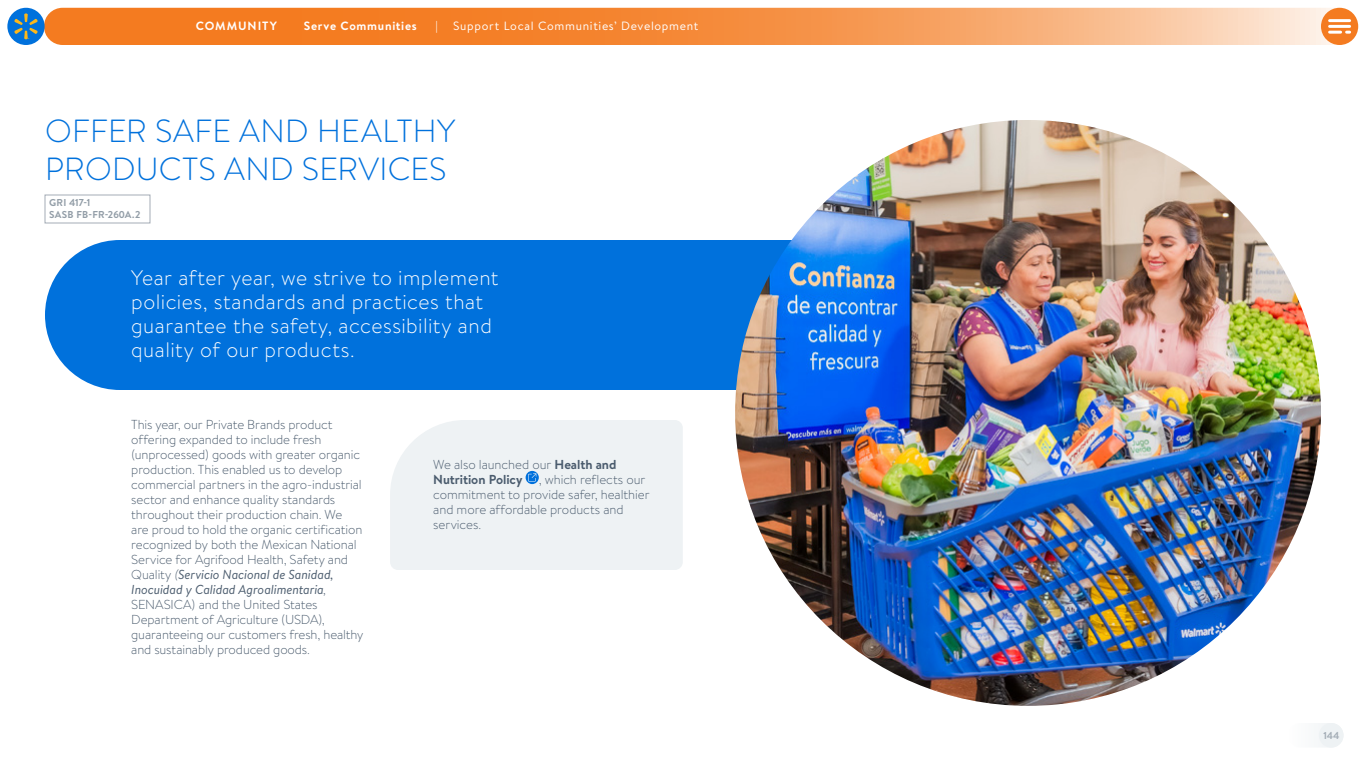
<style>
.page{position:relative;width:1366px;height:768px;background:#fff}
.page>*{position:absolute;margin:0;border:0;box-sizing:border-box;transform-origin:0 0}
.t1{font:300 32px/38px "Bogle";letter-spacing:.01em;color:#0071dc}
.t2{font:300 21px/24px "Bogle";letter-spacing:.02em;color:#fff}
.t3{font:300 13px/15px "Bogle";letter-spacing:-.01em;color:#4a5b6d}
.t4{font:700 13px/15px "Bogle";letter-spacing:-.005em;color:#4a5b6d}
.t5{font:12px "Bogle";letter-spacing:.06em;color:#fff}
.t6{font:700 12px "Bogle";letter-spacing:.06em;color:#fff}
.t7{font:700 10px/12px "Bogle";letter-spacing:.02em;color:#929da7}
.t8{font:700 10px "Bogle";color:#a4adb6}
.s1{font-style:italic}
.s2{font-weight:400;font-style:italic}
.s3{font-weight:300}
</style>
<div class="page">
<div style="left:45px;top:240px;width:746px;height:150px;background:#0071dc"></div>
<img style="left:735px;top:120px;width:586px;height:586px;border-radius:293px">
<div style="left:390px;top:420px;width:293px;height:150px;background:#eef2f4"></div>
<svg style="left:526px;top:471px;width:13px;height:13px"></svg>
<svg style="left:528px;top:473px;width:8px;height:9px"></svg>
<div style="left:45px;top:195px;width:105px;height:28px;border:1px solid #a4adb6"></div>
<div style="left:1288px;top:723px;width:56px;height:25px;background:#f9fafb;border-radius:12px"></div>
<div style="left:1319px;top:723px;width:25px;height:25px;background:#eef2f4;border-radius:50%"></div>
<svg style="left:44px;top:8px;width:1312px;height:37px;background:#f69751"></svg>
<svg style="left:1321px;top:8px;width:37px;height:37px"></svg>
<hr style="left:1330px;top:19px;width:20px;height:3px;background:#fff">
<hr style="left:1330px;top:25px;width:20px;height:3px;background:#fff">
<svg style="left:1330px;top:31px;width:11px;height:3px"></svg>
<div style="left:7px;top:8px;width:38px;height:37px;background:#0071dc;border-radius:50%"></div>
<svg style="left:14px;top:13px;width:24px;height:26px"></svg>
<p class="t6" style="left:196px;top:17px;width:83px">COMMUNITY</p>
<p class="t6" style="left:304px;top:17px;width:115px">Serve Communities</p>
<p class="t5" style="left:436px;top:17px;width:4px">|</p>
<p class="t5" style="left:453px;top:17px;width:247px">Support Local Communities’ Development</p>
<h1 class="t1" style="left:45px;top:111px;width:412px">OFFER SAFE AND HEALTHY<br>PRODUCTS AND SERVICES</h1>
<p class="t7" style="left:49px;top:196px;width:93px">GRI 417-1<br>SASB FB-FR-260A.2</p>
<h2 class="t2" style="left:131px;top:265px;width:369px">Year after year, we strive to implement policies, standards and practices that guarantee the safety, accessibility and quality of our products.</h2>
<p class="t3" style="left:131px;top:417px;width:234px">This year, our Private Brands product offering expanded to include fresh (unprocessed) goods with greater organic production. This enabled us to develop commercial partners in the agro-industrial sector and enhance quality standards throughout their production chain. We<br>are proud to hold the organic certification recognized by both the Mexican National Service for Agrifood Health, Safety and Quality <span class="s1">(</span><span class="s2">Servicio Nacional de Sanidad, Inocuidad y Calidad Agroalimentaria</span><span class="s1">, </span>SENASICA) and the United States Department of Agriculture (USDA), guaranteeing our customers fresh, healthy and sustainably produced goods.</p>
<p class="t4" style="left:433px;top:457px;width:185px"><span class="s3">We also launched our</span> Health and<br>Nutrition Policy</p>
<p class="t3" style="left:433px;top:472px;width:218px;text-indent:106px">, which reflects our commitment to provide safer, healthier and more affordable products and services.</p>
<p class="t8" style="left:1323px;top:728px;width:18px">144</p>
</div>
